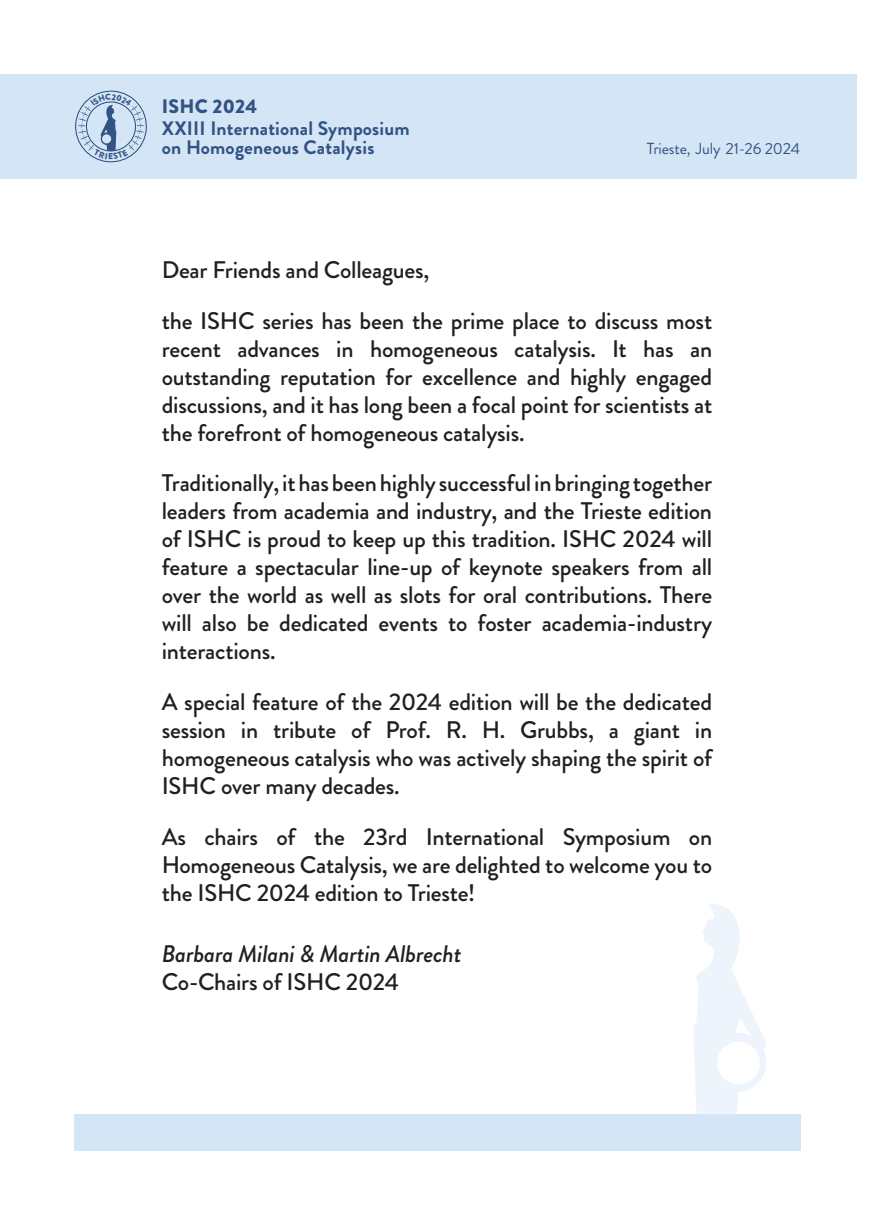
<style>
.page{position:relative;width:874px;height:1225px;background:#fff}
.page>*{position:absolute;margin:0;border:0;box-sizing:border-box;transform-origin:0 0}
.t1{font:500 24px/28px "Brandon Grotesque";letter-spacing:-.01em;color:#231f20;text-align:justify}
.t2{font:italic 500 24px "Brandon Grotesque";letter-spacing:-.01em;color:#231f20}
.t3{font:700 19.6px/19px "Brandon Grotesque";letter-spacing:.01em;color:#325384}
.t4{font:900 19.6px "Brandon Grotesque";letter-spacing:.01em;color:#325384}
.t5{font:16px "Brandon Grotesque";letter-spacing:-.01em;color:#325384}
.t6{font:700 14.4px/28.2px "Brandon Grotesque";color:#315484}
</style>
<div class="page">
<svg style="left:693px;top:904px;width:73px;height:210px"></svg>
<div style="left:0;top:74px;width:856px;height:105px;background:#d4e5f5"></div>
<div style="left:74px;top:1114px;width:725px;height:37px;background:#d4e5f5"></div>
<svg style="left:75px;top:90px;width:72px;height:73px"></svg>
<p class="t4" style="left:162px;top:92px;width:97px">ISHC 2024</p>
<p class="t3" style="left:162px;top:119px;width:249px">XXIII International Symposium on Homogeneous Catalysis</p>
<p class="t6" style="left:155px;top:91px;width:116px">INTERNATIONAL<br>HOMOGENEOUS</p>
<p class="t6" style="left:155px;top:134px;width:117px">CATALYSIS - XXIII</p>
<p class="t5" style="left:646px;top:138px;width:155px">Trieste, July 21-26 2024</p>
<p class="t1" style="left:162px;top:245px;width:551px;line-height:50.6px">Dear Friends and Colleagues,<br>the ISHC series has been the prime place to discuss most</p>
<p class="t1" style="left:162px;top:335px;width:552px">recent advances in homogeneous catalysis. It has an outstanding reputation for excellence and highly engaged discussions, and it has long been a focal point for scientists at the forefront of homogeneous catalysis.</p>
<p class="t1" style="left:162px;top:469px;width:551px">Traditionally, it has been highly successful in bringing together leaders from academia and industry, and the Trieste edition of ISHC is proud to keep up this tradition. ISHC 2024 will feature a spectacular line-up of keynote speakers from all over the world as well as slots for oral contributions. There will also be dedicated events to foster academia-industry interactions.</p>
<p class="t1" style="left:162px;top:688px;width:552px">A special feature of the 2024 edition will be the dedicated session in tribute of Prof. R. H. Grubbs, a giant in homogeneous catalysis who was actively shaping the spirit of ISHC over many decades.</p>
<p class="t1" style="left:162px;top:823px;width:551px">As chairs of the 23rd International Symposium on Homogeneous Catalysis, we are delighted to welcome you to the ISHC 2024 edition to Trieste!</p>
<p class="t2" style="left:162px;top:936px;width:301px">Barbara Milani &amp; Martin Albrecht</p>
<p class="t1" style="left:162px;top:967px;width:239px">Co-Chairs of ISHC 2024</p>
</div>
